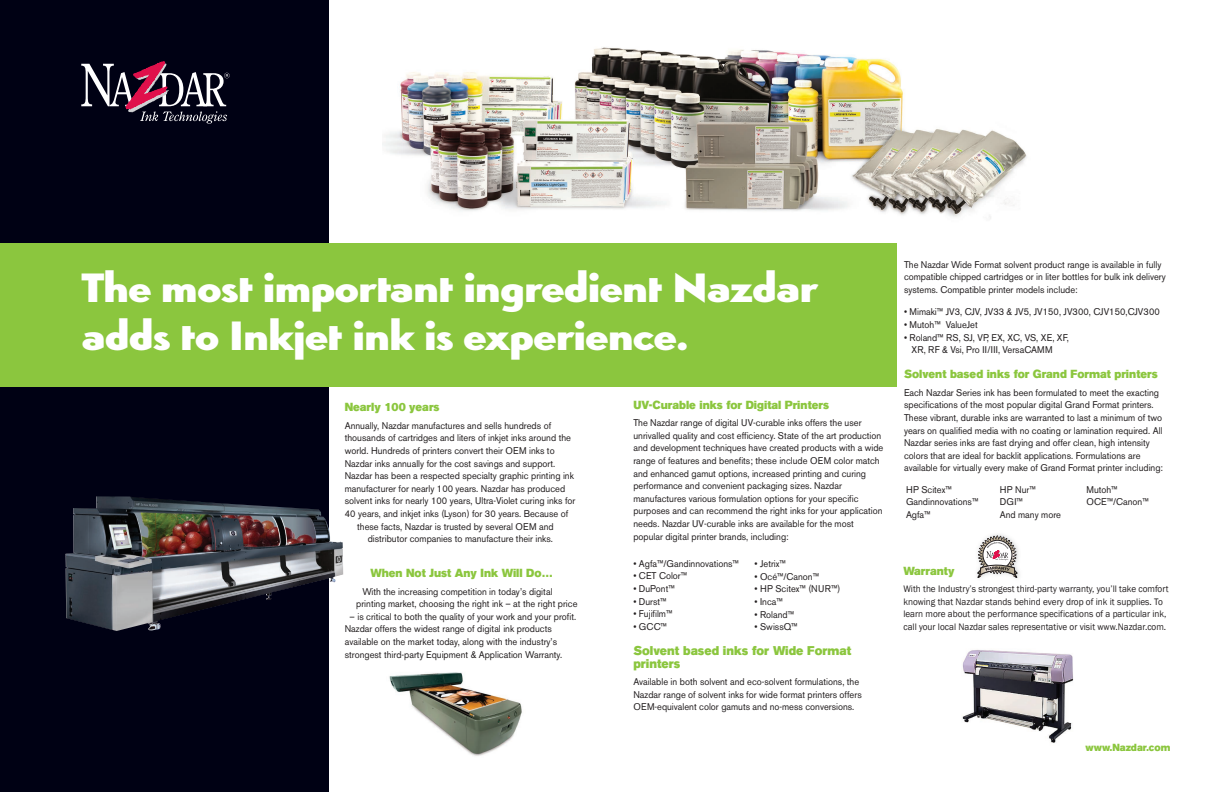
<style>
.page{position:relative;width:1224px;height:792px;background:#fff}
.page>*{position:absolute;margin:0;border:0;box-sizing:border-box;transform-origin:0 0}
.t1{font:900 42.4px/47.4px "Simplo";letter-spacing:-.02em;color:#fff;scale:1.1 1}
.t2{font:12.6px/12.6px "Akzidenz Grotesk BE Super";color:#8bc63e;scale:.95 1}
.t3{font:11.6px "Akzidenz Grotesk BE Super";color:#8bc63e;scale:.95 1}
.t4{font:10.2px "Akzidenz Grotesk BE Super";color:#8bc63e;scale:.95 1}
.t5{font:9.7px/12.6px "Akzidenz Grotesk BE";color:#231f20;scale:.95 1}
.t6{font:9.7px/12.6px "Franklin Gothic";color:#231f20;scale:.95 1}
</style>
<div class="page">
<img style="left:962px;top:650px;width:112px;height:93px">
<img style="left:389px;top:672px;width:133px;height:84px">
<div style="left:0;top:0;width:329px;height:792px;background:#000114"></div>
<div style="left:0;top:243px;width:896px;height:144px;background:#8bc63e"></div>
<img style="left:66px;top:496px;width:277px;height:135px">
<svg style="left:81px;top:62px;width:149px;height:62px"></svg>
<img style="left:977px;top:534px;width:43px;height:45px">
<svg style="left:978px;top:536px;width:39px;height:41px"></svg>
<img style="left:383px;top:47px;width:644px;height:172px">
<h1 class="t1" style="left:82px;top:265px;width:671px">The most important ingredient Nazdar adds to Inkjet ink is experience.</h1>
<p class="t3" style="left:345px;top:400px;width:101px">Nearly 100 years</p>
<p class="t5" style="left:345px;top:419px;width:219px">Annually, Nazdar manufactures and sells hundreds of</p>
<p class="t5" style="left:345px;top:432px;width:240px">thousands of cartridges and liters of inkjet inks around the</p>
<p class="t5" style="left:345px;top:444px;width:222px">world. Hundreds of printers convert their OEM inks to</p>
<p class="t5" style="left:345px;top:457px;width:223px">Nazdar inks annually for the cost savings and support.</p>
<p class="t5" style="left:345px;top:469px;width:243px">Nazdar has been a respected specialty graphic printing ink</p>
<p class="t5" style="left:345px;top:482px;width:234px">manufacturer for nearly 100 years. Nazdar has produced</p>
<p class="t5" style="left:345px;top:495px;width:244px">solvent inks for nearly 100 years, Ultra-Violet curing inks for</p>
<p class="t5" style="left:345px;top:507px;width:237px">40 years, and inkjet inks (Lyson) for 30 years. Because of</p>
<p class="t5" style="left:357px;top:520px;width:208px">these facts, Nazdar is trusted by several OEM and</p>
<p class="t5" style="left:368px;top:533px;width:197px">distributor companies to manufacture their inks.</p>
<p class="t3" style="left:370px;top:566px;width:193px">When Not Just Any Ink Will Do…</p>
<p class="t5" style="left:356px;top:585px;width:234px;text-indent:6px">With the increasing competition in today’s digital printing market, choosing the right ink – at the right price</p>
<p class="t5" style="left:345px;top:610px;width:245px;text-indent:5px">– is critical to both the quality of your work and your profit.<br>Nazdar offers the widest range of digital ink products available on the market today, along with the industry’s strongest third-party Equipment &amp; Application Warranty.</p>
<p class="t3" style="left:633px;top:398px;width:208px">UV-Curable inks for Digital Printers</p>
<p class="t5" style="left:633px;top:416px;width:265px">The Nazdar range of digital UV-curable inks offers the user unrivalled quality and cost efficiency. State of the art production and development techniques have created products with a wide range of features and benefits; these include OEM color match and enhanced gamut options, increased printing and curing performance and convenient packaging sizes. Nazdar manufactures various formulation options for your specific purposes and can recommend the right inks for your application needs. Nazdar UV-curable inks are available for the most popular digital printer brands, including:</p>
<p class="t5" style="left:633px;top:557px;width:113px">• Agfa™/Gandinnovations™</p>
<p class="t5" style="left:633px;top:570px;width:58px">• CET Color™</p>
<p class="t5" style="left:633px;top:582px;width:45px">• DuPont™</p>
<p class="t5" style="left:633px;top:595px;width:36px">• Durst™</p>
<p class="t5" style="left:633px;top:608px;width:43px">• Fujifilm™</p>
<p class="t5" style="left:633px;top:620px;width:37px">• GCC™</p>
<p class="t2" style="left:633px;top:644px;width:231px">Solvent based inks for Wide Format printers</p>
<p class="t5" style="left:633px;top:675px;width:242px">Available in both solvent and eco-solvent formulations, the<br>Nazdar range of solvent inks for wide format printers offers<br>OEM-equivalent color gamuts and no-mess conversions.</p>
<p class="t5" style="left:755px;top:557px;width:34px">• Jetrix™</p>
<p class="t5" style="left:755px;top:570px;width:69px">• Océ™/Canon™</p>
<p class="t5" style="left:755px;top:583px;width:92px">• HP Scitex™ (NUR™)</p>
<p class="t5" style="left:755px;top:595px;width:31px">• Inca™</p>
<p class="t5" style="left:755px;top:608px;width:43px">• Roland™</p>
<p class="t5" style="left:755px;top:621px;width:47px">• SwissQ™</p>
<p class="t5" style="left:904px;top:258px;width:277px">The Nazdar Wide Format solvent product range is available in fully compatible chipped cartridges or in liter bottles for bulk ink delivery systems. Compatible printer models include:</p>
<p class="t5" style="left:904px;top:306px;width:271px">• Mimaki™ JV3, CJV, JV33 &amp; JV5, JV150, JV300, CJV150,CJV300</p>
<p class="t5" style="left:904px;top:318px;width:79px">• Mutoh™ ValueJet</p>
<p class="t5" style="left:912px;top:331px;width:167px;text-indent:-7px">• Roland™ RS, SJ, VP, EX, XC, VS, XE, XF,<br>XR, RF &amp; Vsi, Pro II/III, VersaCAMM</p>
<p class="t3" style="left:904px;top:368px;width:269px">Solvent based inks for Grand Format printers</p>
<p class="t5" style="left:904px;top:386px;width:274px">Each Nazdar Series ink has been formulated to meet the exacting specifications of the most popular digital Grand Format printers.<br>These vibrant, durable inks are warranted to last a minimum of two years on qualified media with no coating or lamination required. All Nazdar series inks are fast drying and offer clean, high intensity colors that are ideal for backlit applications. Formulations are available for virtually every make of Grand Format printer including:</p>
<p class="t5" style="left:906px;top:483px;width:50px">HP Scitex™</p>
<p class="t5" style="left:1000px;top:483px;width:39px">HP Nur™</p>
<p class="t5" style="left:1087px;top:483px;width:34px">Mutoh™</p>
<p class="t5" style="left:906px;top:496px;width:78px">Gandinnovations™</p>
<p class="t5" style="left:1000px;top:496px;width:26px">DGI™</p>
<p class="t5" style="left:1087px;top:496px;width:67px">OCE™/Canon™</p>
<p class="t5" style="left:906px;top:508px;width:27px">Agfa™</p>
<p class="t5" style="left:1000px;top:508px;width:66px">And many more</p>
<p class="t3" style="left:903px;top:564px;width:55px">Warranty</p>
<p class="t6" style="left:903px;top:583px;width:281px">With the Industry’s strongest third-party warranty, you’ll take comfort knowing that Nazdar stands behind every drop of ink it supplies. To learn more about the performance specifications of a particular ink, call your local Nazdar sales representative or visit www.Nazdar.com.</p>
<p class="t4" style="left:1085px;top:742px;width:91px">www.Nazdar.com</p>
</div>
